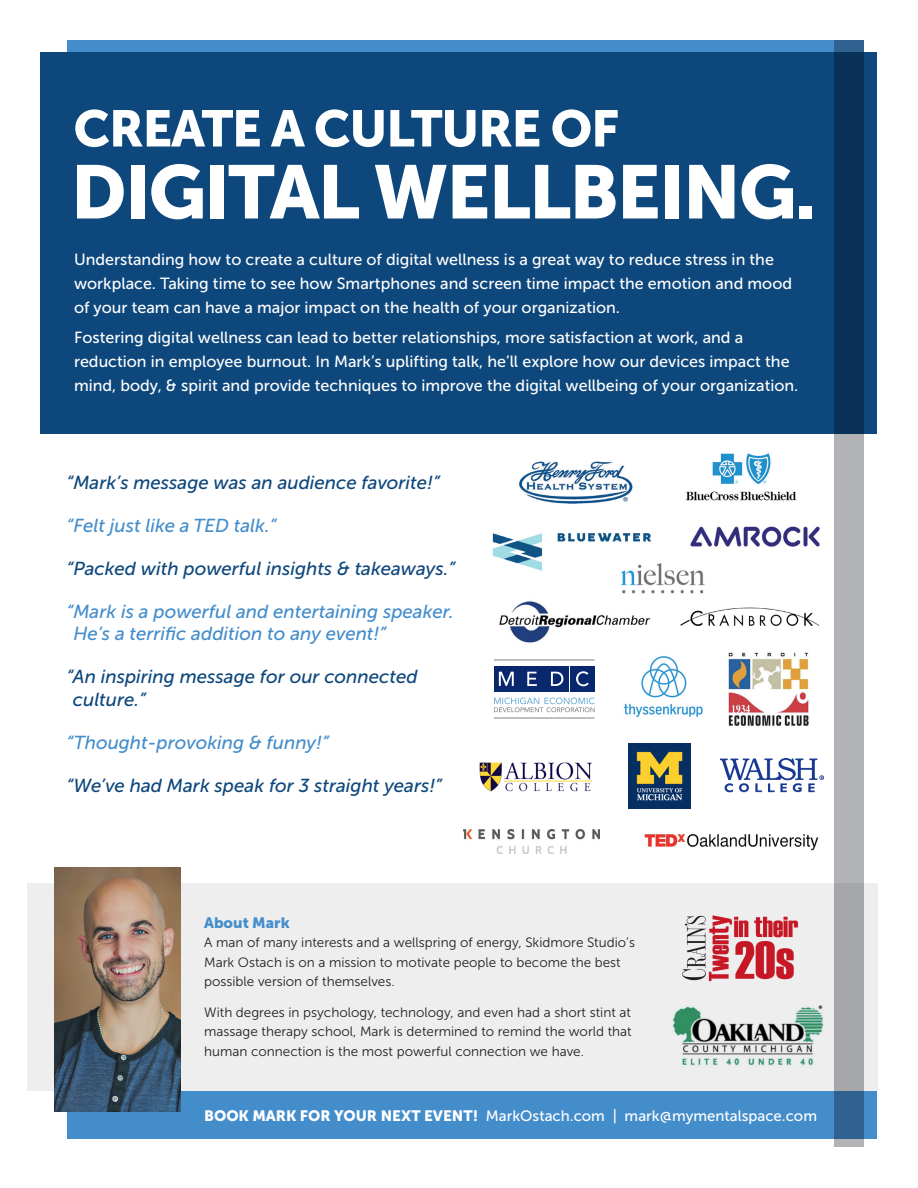
<style>
.page{position:relative;width:918px;height:1188px;background:#fff}
.page>*{position:absolute;margin:0;border:0;box-sizing:border-box;transform-origin:0 0}
.t1{font:75px "Museo Sans 900";letter-spacing:-.025em;color:#fff}
.t2{font:51px "Museo Sans 900";letter-spacing:-.025em;color:#fff}
.t3{font:italic 18.75px/22.5px "Museo Sans 500";color:#0d477c}
.t4{font:italic 18.75px/22.5px "Museo Sans 500";color:#448dcb}
.t5{font:16.2px/24px "Museo Sans 500";color:#fff}
.t6{font:15px "Museo Sans 500";color:#fff}
.t7{font:15px "Museo Sans 900";color:#448dcb}
.t8{font:13.5px/19.5px "Museo Sans 300";color:#231f20}
.s1{font-family:"Museo Sans 900"}
</style>
<div class="page">
<div style="left:68px;top:1091px;width:810px;height:47px;background:#448dcb"></div>
<div style="left:40px;top:52px;width:838px;height:381px;background:#0d477c"></div>
<div style="left:68px;top:40px;width:796px;height:12px;background:#448dcb"></div>
<div style="left:27px;top:883px;width:851px;height:208px;background:#eeeeef"></div>
<img style="left:682px;top:915px;width:117px;height:67px">
<img style="left:673px;top:1006px;width:151px;height:60px">
<img style="left:54px;top:868px;width:126px;height:244px">
<img style="left:728px;top:652px;width:81px;height:74px">
<img style="left:644px;top:834px;width:175px;height:17px">
<img style="left:493px;top:533px;width:158px;height:38px">
<img style="left:519px;top:461px;width:114px;height:43px">
<img style="left:611px;top:558px;width:94px;height:36px">
<img style="left:685px;top:453px;width:112px;height:48px">
<img style="left:499px;top:601px;width:152px;height:42px">
<img style="left:479px;top:763px;width:113px;height:29px">
<img style="left:721px;top:758px;width:102px;height:35px">
<img style="left:680px;top:607px;width:140px;height:19px">
<img style="left:629px;top:744px;width:61px;height:65px">
<img style="left:690px;top:526px;width:130px;height:21px">
<svg style="left:494px;top:698px;width:101px;height:14px"></svg>
<div style="left:494px;top:666px;width:25px;height:26px;background:#08276c"></div>
<div style="left:519px;top:666px;width:25px;height:26px;background:#08276c"></div>
<div style="left:545px;top:666px;width:24px;height:26px;background:#08276c"></div>
<div style="left:570px;top:666px;width:25px;height:26px;background:#08276c"></div>
<svg style="left:499px;top:672px;width:15px;height:14px"></svg>
<svg style="left:527px;top:672px;width:10px;height:14px"></svg>
<svg style="left:551px;top:672px;width:12px;height:14px"></svg>
<svg style="left:576px;top:671px;width:13px;height:15px"></svg>
<hr style="left:494px;top:660px;width:101px;height:1px;background:#808285">
<hr style="left:494px;top:718px;width:101px;height:1px;background:#808285">
<svg style="left:835px;top:40px;width:29px;height:1107px"></svg>
<img style="left:624px;top:656px;width:79px;height:61px">
<img style="left:463px;top:829px;width:136px;height:24px">
<p class="t2" style="left:74px;top:100px;width:547px">CREATE A CULTURE OF</p>
<p class="t1" style="left:71px;top:150px;width:747px">DIGITAL WELLBEING.</p>
<p class="t5" style="left:74px;top:247px;width:720px">Understanding how to create a culture of digital wellness is a great way to reduce stress in the workplace. Taking time to see how Smartphones and screen time impact the emotion and mood of your team can have a major impact on the health of your organization.</p>
<p class="t5" style="left:74px;top:326px;width:726px">Fostering digital wellness can lead to better relationships, more satisfaction at work, and a reduction in employee burnout. In Mark’s uplifting talk, he’ll explore how our devices impact the mind, body, &amp; spirit and provide techniques to improve the digital wellbeing of your organization.</p>
<p class="t3" style="left:67px;top:471px;width:375px">“Mark’s message was an audience favorite!”</p>
<p class="t4" style="left:67px;top:514px;width:211px">“Felt just like a TED talk.”</p>
<p class="t3" style="left:67px;top:557px;width:390px">“Packed with powerful insights &amp; takeaways.”</p>
<p class="t4" style="left:73px;top:600px;width:382px;text-indent:-7px">“Mark is a powerful and entertaining speaker.<br>He’s a terrific addition to any event!”</p>
<p class="t3" style="left:73px;top:666px;width:346px;text-indent:-6px">“An inspiring message for our connected culture.”</p>
<p class="t4" style="left:67px;top:731px;width:264px">“Thought-provoking &amp; funny!”</p>
<p class="t3" style="left:67px;top:774px;width:377px">“We’ve had Mark speak for 3 straight years!”</p>
<p class="t7" style="left:204px;top:914px;width:87px">About Mark</p>
<p class="t8" style="left:204px;top:933px;width:432px">A man of many interests and a wellspring of energy, Skidmore Studio’s<br>Mark Ostach is on a mission to motivate people to become the best possible version of themselves.</p>
<p class="t8" style="left:204px;top:1002px;width:429px;text-align:justify">With degrees in psychology, technology, and even had a short stint at massage therapy school, Mark is determined to remind the world that human connection is the most powerful connection we have.</p>
<p class="t6" style="left:204px;top:1108px;width:614px"><span class="s1">BOOK MARK FOR YOUR NEXT EVENT!</span> MarkOstach.com | mark@mymentalspace.com</p>
</div>
